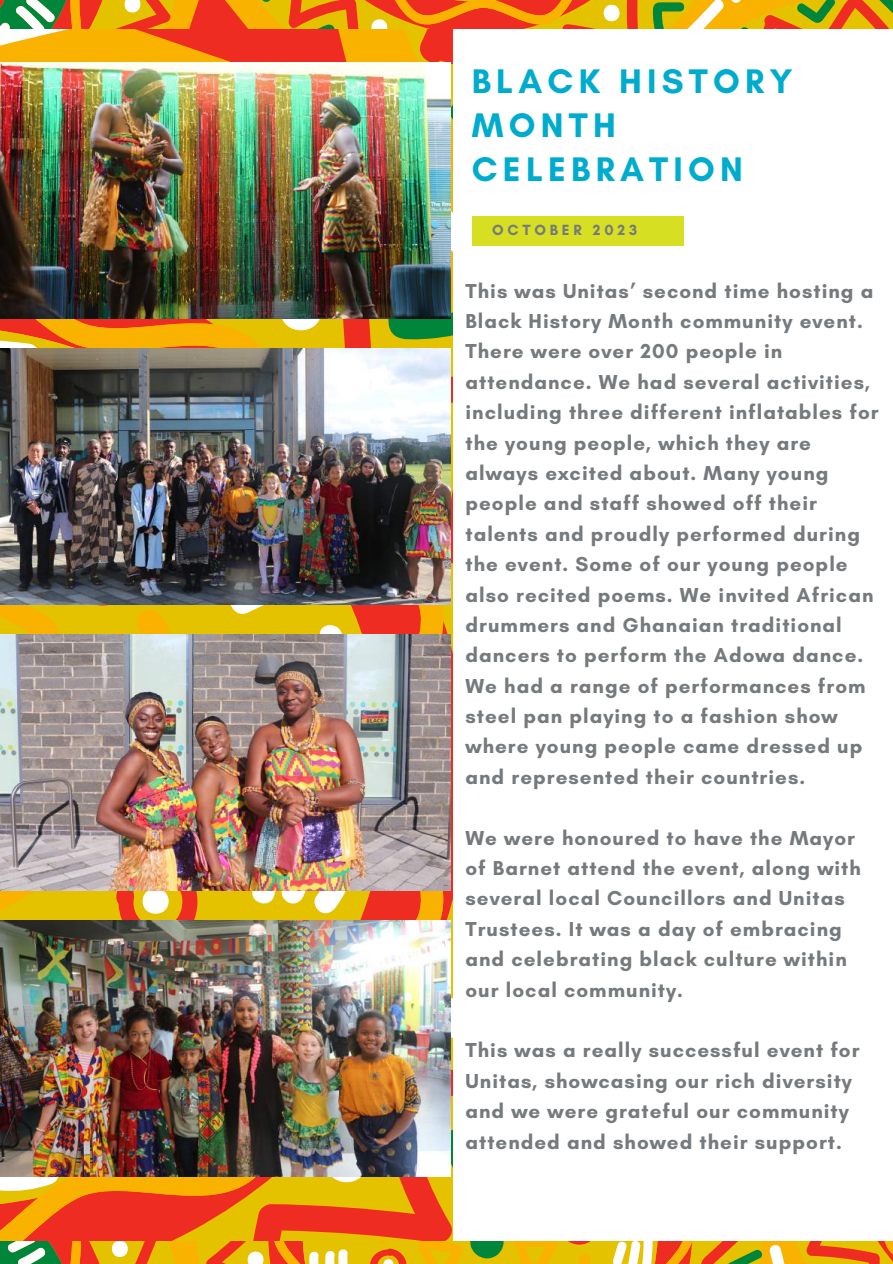
<style>
.page{position:relative;width:893px;height:1264px;background:#fff}
.page>*{position:absolute;margin:0;border:0;box-sizing:border-box;transform-origin:0 0}
.t1{font:700 34.8px/43.8px "Glacial Indifference";letter-spacing:.15em;color:#00accd}
.t2{font:700 20.55px/30.3px "Glacial Indifference";letter-spacing:.05em;color:#767a7d}
.t3{font:700 15px "Glacial Indifference";letter-spacing:.25em;color:#767a7d}
</style>
<div class="page">
<img style="left:0;top:0;width:892px;height:1263px">
<h1 class="t1" style="left:472px;top:59px;width:322px">BLACK HISTORY<br>MONTH<br>CELEBRATION</h1>
<p class="t3" style="left:492px;top:221px;width:146px">OCTOBER 2023</p>
<p class="t2" style="left:465px;top:275px;width:414px">This was Unitas’ second time hosting a Black History Month community event.<br>There were over 200 people in attendance. We had several activities, including three different inflatables for the young people, which they are always excited about. Many young people and staff showed off their talents and proudly performed during the event. Some of our young people also recited poems. We invited African drummers and Ghanaian traditional dancers to perform the Adowa dance.<br>We had a range of performances from steel pan playing to a fashion show where young people came dressed up and represented their countries.</p>
<p class="t2" style="left:465px;top:822px;width:397px">We were honoured to have the Mayor of Barnet attend the event, along with several local Councillors and Unitas Trustees. It was a day of embracing and celebrating black culture within our local community.</p>
<p class="t2" style="left:465px;top:1035px;width:395px">This was a really successful event for Unitas, showcasing our rich diversity and we were grateful our community attended and showed their support.</p>
</div>
